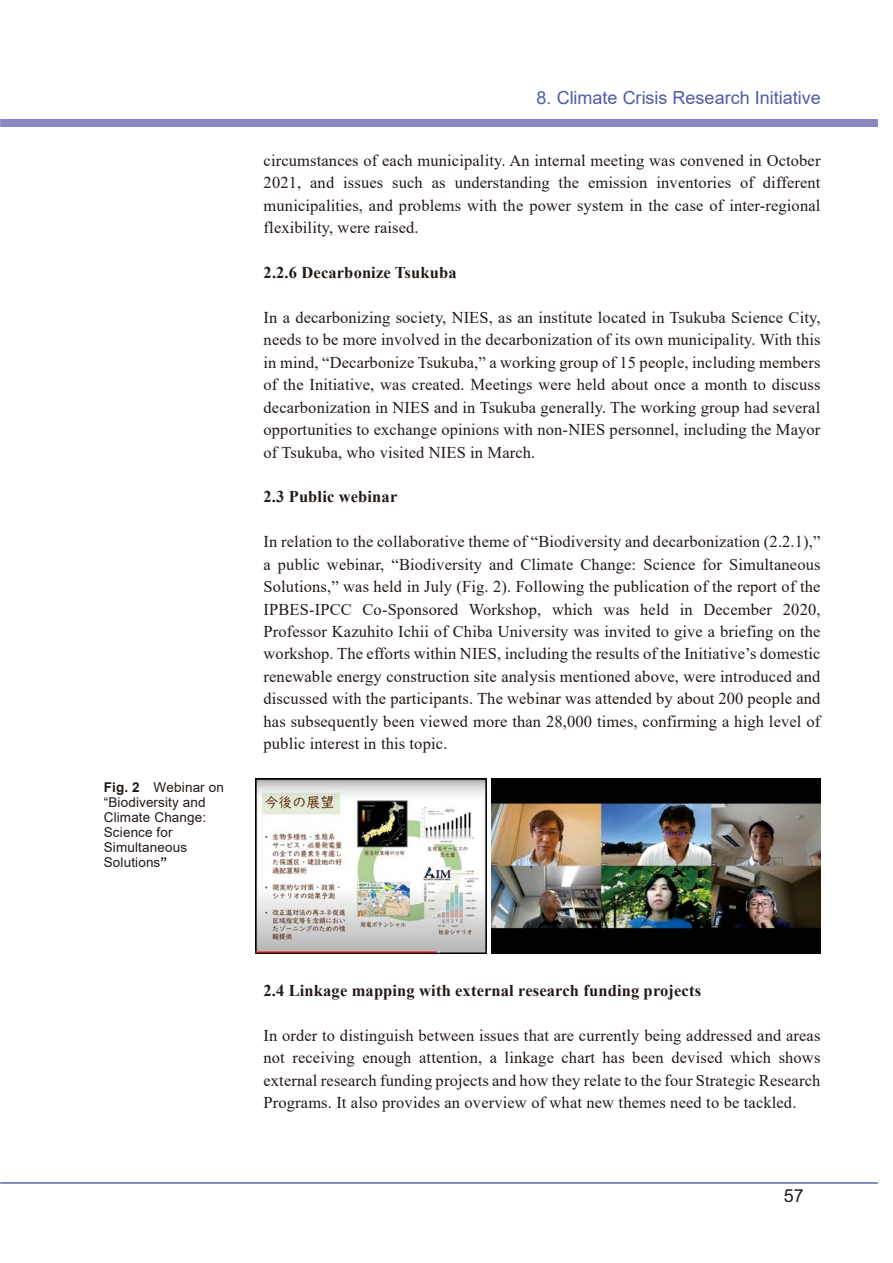
<style>
.page{position:relative;width:893px;height:1263px;background:#fff}
.page>*{position:absolute;margin:0;border:0;box-sizing:border-box;transform-origin:0 0}
.t1{font:18px "Arial";color:#505ca7}
.t2{font:18px "Arial";color:#231916}
.t3{font:16.5px/22.4px "Times New Roman";letter-spacing:.01em;color:#231916;text-align:justify}
.t4{font:700 16.5px "Times New Roman";letter-spacing:.01em;color:#231916}
.t5{font:13.5px/15px "Arial";letter-spacing:.01em;color:#231916}
.s1{font-weight:700}
</style>
<div class="page">
<div style="left:0;top:119px;width:878px;height:8px;background:#888bc2"></div>
<hr style="left:0;top:1182px;width:878px;height:1px;background:#888bc2">
<img style="left:492px;top:778px;width:329px;height:175px">
<img style="left:255px;top:778px;width:232px;height:175px">
<p class="t5" style="left:104px;top:779px;width:122px"><span class="s1">Fig. 2</span> Webinar on “Biodiversity and<br>Climate Change:<br>Science for<br>Simultaneous<br>Solutions<span class="s1">”</span></p>
<p class="t1" style="left:537px;top:85px;width:286px">8. Climate Crisis Research Initiative</p>
<p class="t3" style="left:264px;top:149px;width:558px">circumstances of each municipality. An internal meeting was convened in October 2021, and issues such as understanding the emission inventories of different municipalities, and problems with the power system in the case of inter-regional flexibility, were raised.</p>
<p class="t4" style="left:264px;top:261px;width:194px">2.2.6 Decarbonize Tsukuba</p>
<p class="t3" style="left:264px;top:306px;width:558px">In a decarbonizing society, NIES, as an institute located in Tsukuba Science City, needs to be more involved in the decarbonization of its own municipality. With this in mind, “Decarbonize Tsukuba,” a working group of 15 people, including members of the Initiative, was created. Meetings were held about once a month to discuss decarbonization in NIES and in Tsukuba generally. The working group had several opportunities to exchange opinions with non-NIES personnel, including the Mayor of Tsukuba, who visited NIES in March.</p>
<p class="t4" style="left:264px;top:485px;width:135px">2.3 Public webinar</p>
<p class="t3" style="left:264px;top:530px;width:558px">In relation to the collaborative theme of “Biodiversity and decarbonization (2.2.1),” a public webinar, “Biodiversity and Climate Change: Science for Simultaneous Solutions,” was held in July (Fig. 2). Following the publication of the report of the IPBES-IPCC Co-Sponsored Workshop, which was held in December 2020, Professor Kazuhito Ichii of Chiba University was invited to give a briefing on the workshop. The efforts within NIES, including the results of the Initiative’s domestic renewable energy construction site analysis mentioned above, were introduced and discussed with the participants. The webinar was attended by about 200 people and has subsequently been viewed more than 28,000 times, confirming a high level of public interest in this topic.</p>
<p class="t4" style="left:264px;top:978px;width:439px">2.4 Linkage mapping with external research funding projects</p>
<p class="t3" style="left:264px;top:1023px;width:558px">In order to distinguish between issues that are currently being addressed and areas not receiving enough attention, a linkage chart has been devised which shows external research funding projects and how they relate to the four Strategic Research Programs. It also provides an overview of what new themes need to be tackled.</p>
<p class="t2" style="left:784px;top:1183px;width:21px">57</p>
</div>
